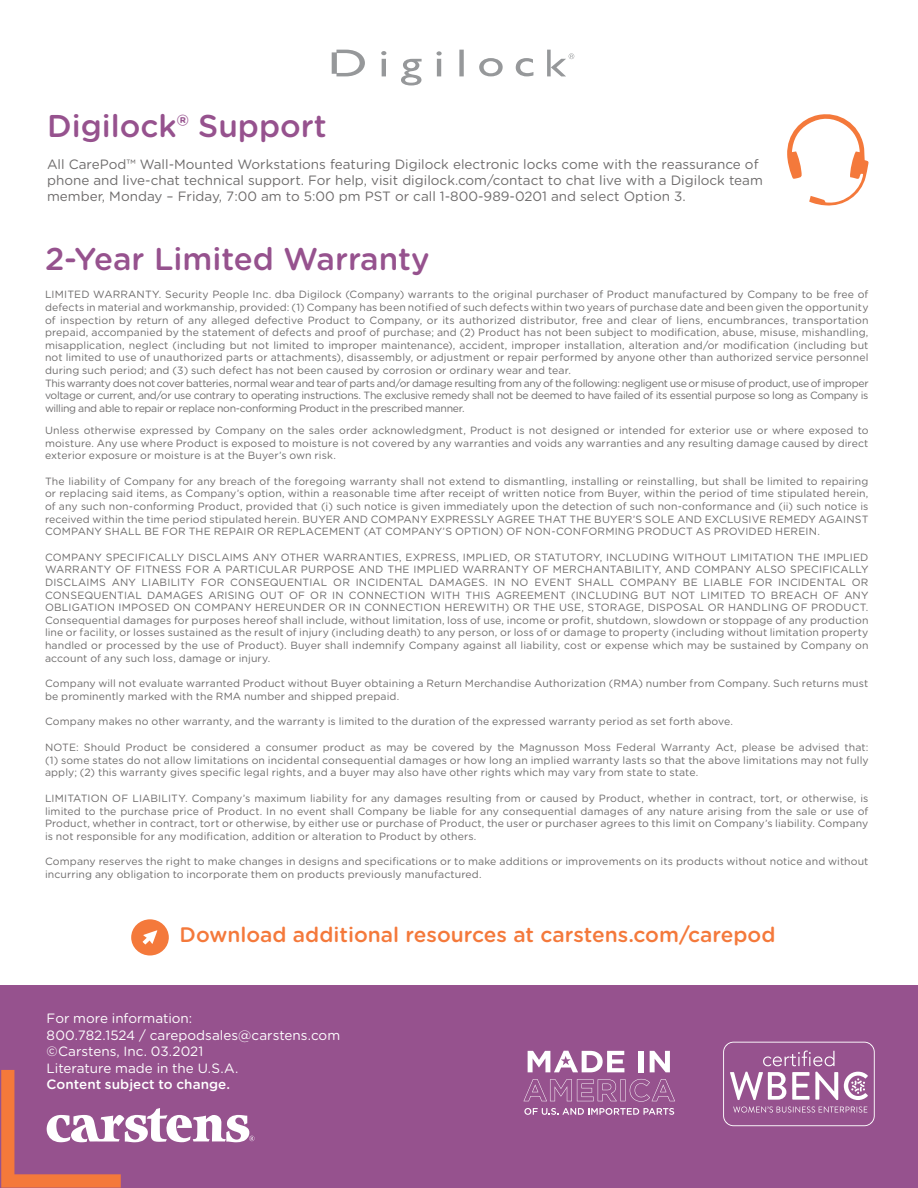
<style>
.page{position:relative;width:918px;height:1188px;background:#fff}
.page>*{position:absolute;margin:0;border:0;box-sizing:border-box;transform-origin:0 0}
.t1{font:500 31.5px "Gotham Rounded";color:#96528e}
.t2{font:500 21px "Gotham Rounded";color:#f4793b}
.t3{font:13.5px/16.2px "Gotham Rounded";color:#6e6c6c}
.t4{font:13.5px/16.5px "Gotham Rounded";color:#fff}
.t5{font:500 13.5px "Gotham Rounded";letter-spacing:.005em;color:#fff}
.t6{font:10.5px/12.6px "Gotham Rounded";letter-spacing:.005em;color:#6e6c6c;text-align:justify}
</style>
<div class="page">
<svg style="left:332px;top:50px;width:242px;height:35px"></svg>
<div style="left:0;top:986px;width:918px;height:202px;background:#96528e"></div>
<svg style="left:723px;top:1042px;width:152px;height:84px"></svg>
<svg style="left:524px;top:1108px;width:150px;height:7px"></svg>
<svg style="left:523px;top:1079px;width:152px;height:23px"></svg>
<svg style="left:528px;top:1051px;width:96px;height:21px"></svg>
<div style="left:639px;top:1051px;width:5px;height:21px;background:#fff"></div>
<svg style="left:650px;top:1051px;width:20px;height:21px"></svg>
<svg style="left:131px;top:919px;width:38px;height:37px"></svg>
<svg style="left:1px;top:1070px;width:254px;height:118px"></svg>
<svg style="left:787px;top:114px;width:82px;height:92px"></svg>
<h1 class="t1" style="left:47px;top:103px;width:281px">Digilock® Support</h1>
<p class="t3" style="left:47px;top:155px;width:717px">All CarePod™ Wall-Mounted Workstations featuring Digilock electronic locks come with the reassurance of phone and live-chat technical support. For help, visit digilock.com/contact to chat live with a Digilock team member, Monday – Friday, 7:00 am to 5:00 pm PST or call 1-800-989-0201 and select Option 3.</p>
<h1 class="t1" style="left:45px;top:236px;width:386px">2-Year Limited Warranty</h1>
<p class="t6" style="left:45px;top:288px;width:825px;text-align:left">LIMITED WARRANTY. Security People Inc. dba Digilock (Company) warrants to the original purchaser of Product manufactured by Company to be free of defects in material and workmanship, provided: (1) Company has been notified of such defects within two years of purchase date and been given the opportunity of inspection by return of any alleged defective Product to Company, or its authorized distributor, free and clear of liens, encumbrances, transportation prepaid, accompanied by the statement of defects and proof of purchase; and (2) Product has not been subject to modification, abuse, misuse, mishandling, misapplication, neglect (including but not limited to improper maintenance), accident, improper installation, alteration and/or modification (including but not limited to use of unauthorized parts or attachments), disassembly, or adjustment or repair performed by anyone other than authorized service personnel during such period; and (3) such defect has not been caused by corrosion or ordinary wear and tear.<br>This warranty does not cover batteries, normal wear and tear of parts and/or damage resulting from any of the following: negligent use or misuse of product, use of improper voltage or current, and/or use contrary to operating instructions. The exclusive remedy shall not be deemed to have failed of its essential purpose so long as Company is willing and able to repair or replace non-conforming Product in the prescribed manner.</p>
<p class="t6" style="left:45px;top:424px;width:825px">Unless otherwise expressed by Company on the sales order acknowledgment, Product is not designed or intended for exterior use or where exposed to moisture. Any use where Product is exposed to moisture is not covered by any warranties and voids any warranties and any resulting damage caused by direct exterior exposure or moisture is at the Buyer’s own risk.</p>
<p class="t6" style="left:45px;top:474px;width:825px">The liability of Company for any breach of the foregoing warranty shall not extend to dismantling, installing or reinstalling, but shall be limited to repairing or replacing said items, as Company’s option, within a reasonable time after receipt of written notice from Buyer, within the period of time stipulated herein, of any such non-conforming Product, provided that (i) such notice is given immediately upon the detection of such non-conformance and (ii) such notice is received within the time period stipulated herein. BUYER AND COMPANY EXPRESSLY AGREE THAT THE BUYER’S SOLE AND EXCLUSIVE REMEDY AGAINST COMPANY SHALL BE FOR THE REPAIR OR REPLACEMENT (AT COMPANY’S OPTION) OF NON-CONFORMING PRODUCT AS PROVIDED HEREIN.</p>
<p class="t6" style="left:45px;top:550px;width:825px">COMPANY SPECIFICALLY DISCLAIMS ANY OTHER WARRANTIES, EXPRESS, IMPLIED, OR STATUTORY, INCLUDING WITHOUT LIMITATION THE IMPLIED WARRANTY OF FITNESS FOR A PARTICULAR PURPOSE AND THE IMPLIED WARRANTY OF MERCHANTABILITY, AND COMPANY ALSO SPECIFICALLY DISCLAIMS ANY LIABILITY FOR CONSEQUENTIAL OR INCIDENTAL DAMAGES. IN NO EVENT SHALL COMPANY BE LIABLE FOR INCIDENTAL OR CONSEQUENTIAL DAMAGES ARISING OUT OF OR IN CONNECTION WITH THIS AGREEMENT (INCLUDING BUT NOT LIMITED TO BREACH OF ANY OBLIGATION IMPOSED ON COMPANY HEREUNDER OR IN CONNECTION HEREWITH) OR THE USE, STORAGE, DISPOSAL OR HANDLING OF PRODUCT.<br>Consequential damages for purposes hereof shall include, without limitation, loss of use, income or profit, shutdown, slowdown or stoppage of any production line or facility, or losses sustained as the result of injury (including death) to any person, or loss of or damage to property (including without limitation property handled or processed by the use of Product). Buyer shall indemnify Company against all liability, cost or expense which may be sustained by Company on account of any such loss, damage or injury.</p>
<p class="t6" style="left:45px;top:677px;width:825px">Company will not evaluate warranted Product without Buyer obtaining a Return Merchandise Authorization (RMA) number from Company. Such returns must be prominently marked with the RMA number and shipped prepaid.</p>
<p class="t6" style="left:45px;top:715px;width:690px">Company makes no other warranty, and the warranty is limited to the duration of the expressed warranty period as set forth above.</p>
<p class="t6" style="left:45px;top:741px;width:825px">NOTE: Should Product be considered a consumer product as may be covered by the Magnusson Moss Federal Warranty Act, please be advised that: (1) some states do not allow limitations on incidental consequential damages or how long an implied warranty lasts so that the above limitations may not fully apply; (2) this warranty gives specific legal rights, and a buyer may also have other rights which may vary from state to state.</p>
<p class="t6" style="left:45px;top:791px;width:825px">LIMITATION OF LIABILITY. Company’s maximum liability for any damages resulting from or caused by Product, whether in contract, tort, or otherwise, is limited to the purchase price of Product. In no event shall Company be liable for any consequential damages of any nature arising from the sale or use of Product, whether in contract, tort or otherwise, by either use or purchase of Product, the user or purchaser agrees to this limit on Company’s liability. Company is not responsible for any modification, addition or alteration to Product by others.</p>
<p class="t6" style="left:45px;top:855px;width:825px">Company reserves the right to make changes in designs and specifications or to make additions or improvements on its products without notice and without incurring any obligation to incorporate them on products previously manufactured.</p>
<h2 class="t2" style="left:180px;top:920px;width:597px">Download additional resources at carstens.com/carepod</h2>
<p class="t4" style="left:47px;top:1010px;width:295px">For more information:<br>800.782.1524 / carepodsales@carstens.com ©Carstens, Inc. 03.2021<br>Literature made in the U.S.A.</p>
<p class="t5" style="left:47px;top:1075px;width:185px">Content subject to change.</p>
</div>
